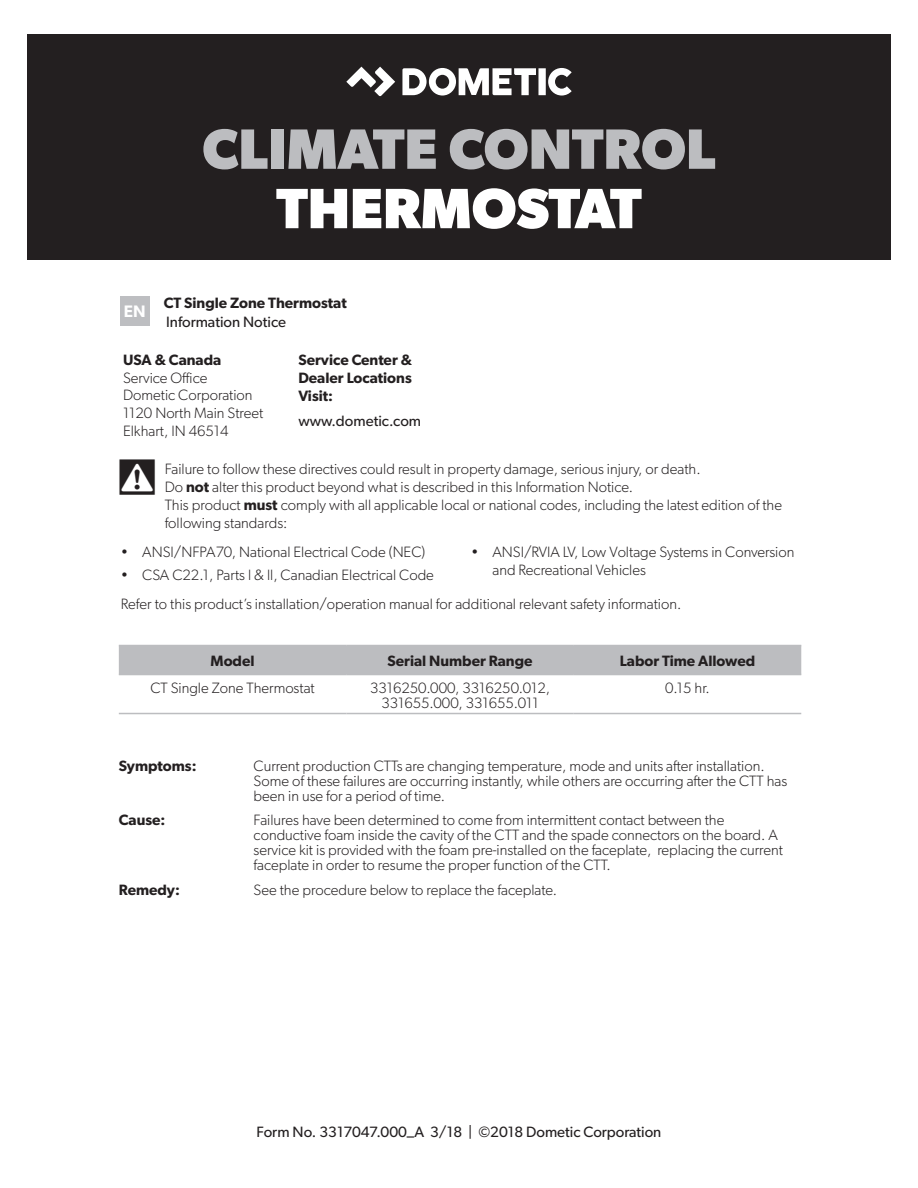
<style>
.page{position:relative;width:918px;height:1188px;background:#fff}
.page>*{position:absolute;margin:0;border:0;box-sizing:border-box;transform-origin:0 0}
.t1{font:700 57px "Gibson";color:#bcbdc0}
.t2{font:700 57px "Gibson";color:#fff}
.t3{font:600 16.65px "Gibson";color:#fff}
.Cell_Text_Left{font:300 15px/15px "Gibson";color:#231f20}
.BodyText_Span{font:300 15px "Gibson";color:#231f20}
.H2_-_Body{font:15px "Gibson";color:#231f20}
.Cell_Text_Center{font:300 15px/15px "Gibson";color:#231f20;text-align:center}
.Cell_Heading_Center{font:600 15px "Gibson";color:#231f20}
.H2_-_Body-2{font:600 15px/18px "Gibson";color:#231f20}
.BodyText_Span-2{font:600 15px "Gibson";color:#231f20}
.Cell_Heading_Left{font:600 15px "Gibson";color:#231f20}
.s1{font-weight:600}
</style>
<div class="page">
<div style="left:27px;top:34px;width:864px;height:225px;background:#231f20"></div>
<svg style="left:402px;top:68px;width:170px;height:28px"></svg>
<svg style="left:346px;top:67px;width:49px;height:29px"></svg>
<div style="left:120px;top:296px;width:29px;height:30px;background:#bdbec1"></div>
<div style="left:119px;top:646px;width:682px;height:28px;background:#bcbdc0"></div>
<hr style="left:119px;top:674px;width:227px;height:1px;background:#bcbdc0">
<hr style="left:346px;top:674px;width:228px;height:1px;background:#bcbdc0">
<hr style="left:574px;top:674px;width:227px;height:1px;background:#bcbdc0">
<hr style="left:119px;top:713px;width:227px;height:1px;background:#bcbdc0">
<hr style="left:346px;top:713px;width:228px;height:1px;background:#bcbdc0">
<hr style="left:574px;top:713px;width:227px;height:1px;background:#bcbdc0">
<hr style="left:119px;top:645px;width:227px;height:1px;background:#bcbdc0">
<hr style="left:346px;top:645px;width:228px;height:1px;background:#bcbdc0">
<hr style="left:574px;top:645px;width:227px;height:1px;background:#bcbdc0">
<h1 class="t1" style="left:202px;top:115px;width:515px">CLIMATE CONTROL</h1>
<h1 class="t2" style="left:276px;top:175px;width:367px">THERMOSTAT</h1>
<p class="t3" style="left:124px;top:301px;width:23px">EN</p>
<p class="BodyText_Span-2" style="left:164px;top:294px;width:185px">CT Single Zone Thermostat</p>
<p class="H2_-_Body" style="left:166px;top:313px;width:121px">Information Notice</p>
<p class="BodyText_Span-2" style="left:123px;top:351px;width:100px">USA &amp; Canada</p>
<p class="BodyText_Span" style="left:123px;top:368px;width:86px">Service Office</p>
<p class="BodyText_Span" style="left:123px;top:386px;width:131px">Dometic Corporation</p>
<p class="BodyText_Span" style="left:123px;top:404px;width:142px">1120 North Main Street</p>
<p class="BodyText_Span" style="left:123px;top:422px;width:107px">Elkhart, IN 46514</p>
<p class="H2_-_Body-2" style="left:298px;top:350px;width:115px">Service Center &amp;<br>Dealer Locations</p>
<p class="H2_-_Body-2" style="left:298px;top:386px;width:36px">Visit:</p>
<p class="H2_-_Body" style="left:298px;top:412px;width:124px">www.dometic.com</p>
<p class="Cell_Text_Left" style="left:165px;top:460px;width:619px;line-height:18px">Failure to follow these directives could result in property damage, serious injury, or death.<br>Do <span class="s1">not</span> alter this product beyond what is described in this Information Notice.<br>This product <span class="s1">must</span> comply with all applicable local or national codes, including the latest edition of the following standards:</p>
<p class="Cell_Text_Left" style="left:121px;top:544px;width:306px">• ANSI/NFPA70, National Electrical Code (NEC)</p>
<p class="Cell_Text_Left" style="left:121px;top:567px;width:314px">• CSA C22.1, Parts l &amp; ll, Canadian Electrical Code</p>
<p class="Cell_Text_Left" style="left:492px;top:543px;width:304px;line-height:18px;text-indent:-21px">• ANSI/RVIA LV, Low Voltage Systems in Conversion and Recreational Vehicles</p>
<p class="BodyText_Span" style="left:121px;top:595px;width:562px">Refer to this product’s installation/operation manual for additional relevant safety information.</p>
<p class="Cell_Heading_Center" style="left:211px;top:652px;width:45px">Model</p>
<p class="Cell_Heading_Center" style="left:388px;top:652px;width:147px">Serial Number Range</p>
<p class="Cell_Heading_Center" style="left:620px;top:652px;width:137px">Labor Time Allowed</p>
<p class="Cell_Text_Center" style="left:150px;top:680px;width:166px">CT Single Zone Thermostat</p>
<p class="Cell_Text_Center" style="left:370px;top:680px;width:182px">3316250.000, 3316250.012,<br>331655.000, 331655.011</p>
<p class="Cell_Text_Center" style="left:665px;top:680px;width:46px">0.15 hr.</p>
<p class="Cell_Heading_Left" style="left:119px;top:756px;width:79px">Symptoms:</p>
<p class="Cell_Text_Left" style="left:254px;top:758px;width:535px">Current production CTTs are changing temperature, mode and units after installation.<br>Some of these failures are occurring instantly, while others are occurring after the CTT has been in use for a period of time.</p>
<p class="Cell_Heading_Left" style="left:119px;top:811px;width:48px">Cause:</p>
<p class="Cell_Text_Left" style="left:254px;top:812px;width:531px">Failures have been determined to come from intermittent contact between the conductive foam inside the cavity of the CTT and the spade connectors on the board. A service kit is provided with the foam pre-installed on the faceplate, replacing the current faceplate in order to resume the proper function of the CTT.</p>
<p class="Cell_Heading_Left" style="left:119px;top:881px;width:63px">Remedy:</p>
<p class="Cell_Text_Left" style="left:254px;top:882px;width:305px">See the procedure below to replace the faceplate.</p>
<p class="H2_-_Body" style="left:257px;top:1123px;width:406px">Form No. 3317047.000_A 3/18 | ©2018 Dometic Corporation</p>
</div>
